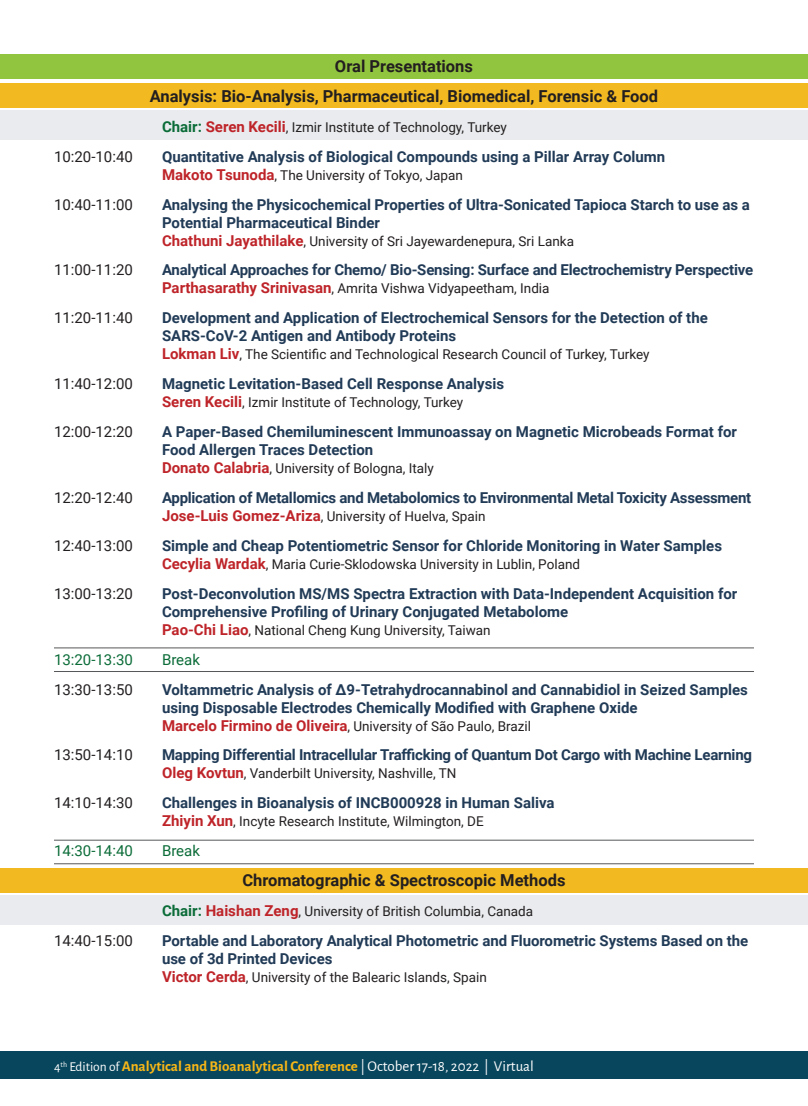
<style>
.page{position:relative;width:808px;height:1106px;background:#fff}
.page>*{position:absolute;margin:0;border:0;box-sizing:border-box;transform-origin:0 0}
.t1{font:700 16.5px "Roboto";color:#231f20}
.t2{font:700 15px/18px "Roboto";color:#213b57}
.t3{font:15px "Roboto";color:#231f20}
.t4{font:700 15px "Roboto";letter-spacing:-.02em;color:#213b57}
.t5{font:700 15px "Alegreya Sans";color:#f9b716}
.t6{font:15px "Roboto";color:#0b6c38}
.t7{font:13.5px "Roboto";color:#231f20}
.s1{font-weight:700;font-size:15px;color:#0b6c38}
.s2{font-weight:700;font-size:15px;color:#be2429}
.s3{font-weight:400;font-size:13.5px;color:#fff}
.s4{font-weight:400;color:#fff}
</style>
<div class="page">
<div style="left:0;top:1052px;width:808px;height:27px;background:#08465d"></div>
<div style="left:0;top:110px;width:808px;height:30px;background:#e9ebee"></div>
<div style="left:0;top:895px;width:808px;height:30px;background:#e9ebee"></div>
<div style="left:0;top:54px;width:808px;height:24px;background:#92c53f"></div>
<div style="left:0;top:84px;width:808px;height:24px;background:#f2ba20"></div>
<div style="left:0;top:868px;width:808px;height:24px;background:#f2ba20"></div>
<hr style="left:54px;top:648px;width:700px;height:1px;background:#57585a">
<hr style="left:54px;top:671px;width:700px;height:1px;background:#57585a">
<hr style="left:54px;top:840px;width:700px;height:1px;background:#57585a">
<hr style="left:54px;top:863px;width:700px;height:1px;background:#57585a">
<p class="t1" style="left:335px;top:55px;width:139px">Oral Presentations</p>
<p class="t1" style="left:150px;top:84px;width:510px">Analysis: Bio-Analysis, Pharmaceutical, Biomedical, Forensic &amp; Food</p>
<p class="t7" style="left:162px;top:118px;width:346px"><span class="s1">Chair:</span> <span class="s2">Seren Kecili</span>, Izmir Institute of Technology, Turkey</p>
<p class="t3" style="left:54px;top:146px;width:80px">10:20-10:40</p>
<p class="t2" style="left:162px;top:147px;width:505px">Quantitative Analysis of Biological Compounds using a Pillar Array Column</p>
<p class="t7" style="left:162px;top:165px;width:302px"><span class="s2">Makoto Tsunoda</span>, The University of Tokyo, Japan</p>
<p class="t3" style="left:54px;top:194px;width:80px">10:40-11:00</p>
<p class="t2" style="left:162px;top:195px;width:589px">Analysing the Physicochemical Properties of Ultra-Sonicated Tapioca Starch to use as a<br>Potential Pharmaceutical Binder</p>
<p class="t7" style="left:162px;top:231px;width:413px"><span class="s2">Chathuni Jayathilake</span>, University of Sri Jayewardenepura, Sri Lanka</p>
<p class="t3" style="left:54px;top:260px;width:80px">11:00-11:20</p>
<p class="t2" style="left:162px;top:261px;width:593px">Analytical Approaches for Chemo/ Bio-Sensing: Surface and Electrochemistry Perspective</p>
<p class="t7" style="left:162px;top:279px;width:389px"><span class="s2">Parthasarathy Srinivasan</span>, Amrita Vishwa Vidyapeetham, India</p>
<p class="t3" style="left:54px;top:307px;width:80px">11:20-11:40</p>
<p class="t2" style="left:162px;top:308px;width:547px">Development and Application of Electrochemical Sensors for the Detection of the<br>SARS-CoV-2 Antigen and Antibody Proteins</p>
<p class="t7" style="left:162px;top:345px;width:489px"><span class="s2">Lokman Liv</span>, The Scientific and Technological Research Council of Turkey, Turkey</p>
<p class="t3" style="left:54px;top:373px;width:80px">11:40-12:00</p>
<p class="t2" style="left:162px;top:374px;width:343px">Magnetic Levitation-Based Cell Response Analysis</p>
<p class="t7" style="left:162px;top:393px;width:303px"><span class="s2">Seren Kecili</span>, Izmir Institute of Technology, Turkey</p>
<p class="t3" style="left:54px;top:421px;width:80px">12:00-12:20</p>
<p class="t2" style="left:162px;top:422px;width:576px">A Paper-Based Chemiluminescent Immunoassay on Magnetic Microbeads Format for<br>Food Allergen Traces Detection</p>
<p class="t7" style="left:162px;top:459px;width:273px"><span class="s2">Donato Calabria</span>, University of Bologna, Italy</p>
<p class="t3" style="left:54px;top:487px;width:80px">12:20-12:40</p>
<p class="t4" style="left:162px;top:487px;width:591px">Application of Metallomics and Metabolomics to Environmental Metal Toxicity Assessment</p>
<p class="t7" style="left:162px;top:507px;width:325px"><span class="s2">Jose-Luis Gomez-Ariza</span>, University of Huelva, Spain</p>
<p class="t3" style="left:54px;top:535px;width:80px">12:40-13:00</p>
<p class="t2" style="left:162px;top:536px;width:561px">Simple and Cheap Potentiometric Sensor for Chloride Monitoring in Water Samples</p>
<p class="t7" style="left:162px;top:555px;width:420px"><span class="s2">Cecylia Wardak</span>, Maria Curie-Sklodowska University in Lublin, Poland</p>
<p class="t3" style="left:54px;top:583px;width:80px">13:00-13:20</p>
<p class="t2" style="left:162px;top:584px;width:577px">Post-Deconvolution MS/MS Spectra Extraction with Data-Independent Acquisition for<br>Comprehensive Profiling of Urinary Conjugated Metabolome</p>
<p class="t7" style="left:162px;top:620px;width:330px"><span class="s2">Pao-Chi Liao</span>, National Cheng Kung University, Taiwan</p>
<p class="t6" style="left:54px;top:649px;width:80px">13:20-13:30</p>
<p class="t6" style="left:162px;top:649px;width:39px">Break</p>
<p class="t3" style="left:54px;top:679px;width:80px">13:30-13:50</p>
<p class="t2" style="left:162px;top:680px;width:587px">Voltammetric Analysis of Δ9-Tetrahydrocannabinol and Cannabidiol in Seized Samples using Disposable Electrodes Chemically Modified with Graphene Oxide</p>
<p class="t7" style="left:162px;top:716px;width:371px"><span class="s2">Marcelo Firmino de Oliveira</span>, University of São Paulo, Brazil</p>
<p class="t3" style="left:54px;top:744px;width:80px">13:50-14:10</p>
<p class="t2" style="left:162px;top:745px;width:591px">Mapping Differential Intracellular Trafficking of Quantum Dot Cargo with Machine Learning</p>
<p class="t7" style="left:162px;top:764px;width:296px"><span class="s2">Oleg Kovtun</span>, Vanderbilt University, Nashville, TN</p>
<p class="t3" style="left:54px;top:792px;width:80px">14:10-14:30</p>
<p class="t2" style="left:162px;top:793px;width:394px">Challenges in Bioanalysis of INCB000928 in Human Saliva</p>
<p class="t7" style="left:162px;top:812px;width:323px"><span class="s2">Zhiyin Xun</span>, Incyte Research Institute, Wilmington, DE</p>
<p class="t6" style="left:54px;top:840px;width:80px">14:30-14:40</p>
<p class="t6" style="left:162px;top:840px;width:39px">Break</p>
<p class="t1" style="left:242px;top:869px;width:325px">Chromatographic &amp; Spectroscopic Methods</p>
<p class="t7" style="left:162px;top:902px;width:373px"><span class="s1">Chair:</span> <span class="s2">Haishan Zeng</span>, University of British Columbia, Canada</p>
<p class="t3" style="left:54px;top:930px;width:80px">14:40-15:00</p>
<p class="t2" style="left:162px;top:931px;width:588px">Portable and Laboratory Analytical Photometric and Fluorometric Systems Based on the use of 3d Printed Devices</p>
<p class="t7" style="left:162px;top:967px;width:326px"><span class="s2">Victor Cerda</span>, University of the Balearic Islands, Spain</p>
<p class="t5" style="left:54px;top:1056px;width:481px"><span class="s3">4</span><sup>th</sup> <span class="s3">Edition of</span> Analytical and Bioanalytical Conference <span class="s4">| October 17-18, 2022 | Virtual</span></p>
</div>
